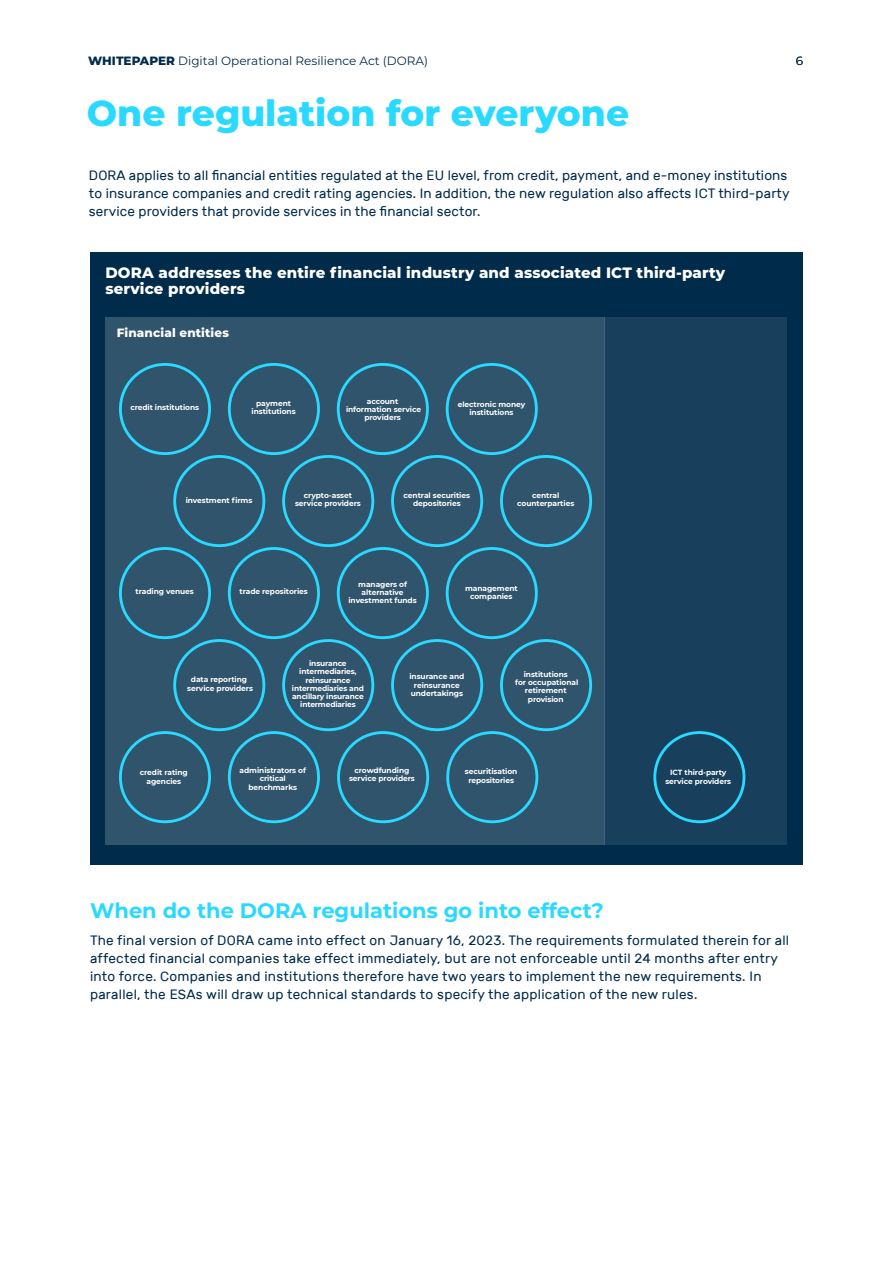
<style>
.page{position:relative;width:893px;height:1263px;background:#fff}
.page>*{position:absolute;margin:0;border:0;box-sizing:border-box;transform-origin:0 0}
.t1{font:800 36px "Montserrat";color:#2ad9ff}
.t2{font:700 21px "Montserrat";color:#2ad9ff}
.t3{font:800 15px/16.5px "Montserrat";letter-spacing:.01em;color:#fff}
.t4{font:13.5px/18px "Rubik";letter-spacing:.015em;color:#002b4a}
.t5{font:12px "Montserrat";color:#002b4a}
.t6{font:800 12px "Montserrat";letter-spacing:.01em;color:#fff}
.t7{font:700 7.5px/8.2px "Montserrat";letter-spacing:-.01em;color:#fff;text-align:center}
.s1{font-weight:800}
</style>
<div class="page">
<div style="left:90px;top:252px;width:713px;height:612px;background:#002b4a"></div>
<div style="left:105px;top:318px;width:500px;height:527px;background:#31546d"></div>
<div style="left:605px;top:318px;width:182px;height:527px;background:#183f5b"></div>
<div style="left:119px;top:363px;width:92px;height:92px;border:3px solid #29d9ff;border-radius:50%"></div>
<div style="left:119px;top:547px;width:92px;height:92px;border:3px solid #29d9ff;border-radius:50%"></div>
<div style="left:119px;top:731px;width:92px;height:92px;border:3px solid #29d9ff;border-radius:50%"></div>
<div style="left:173px;top:455px;width:92px;height:92px;border:3px solid #29d9ff;border-radius:50%"></div>
<div style="left:173px;top:639px;width:92px;height:92px;border:3px solid #29d9ff;border-radius:50%"></div>
<div style="left:228px;top:363px;width:92px;height:92px;border:3px solid #29d9ff;border-radius:50%"></div>
<div style="left:228px;top:547px;width:92px;height:92px;border:3px solid #29d9ff;border-radius:50%"></div>
<div style="left:228px;top:731px;width:92px;height:92px;border:3px solid #29d9ff;border-radius:50%"></div>
<div style="left:282px;top:455px;width:92px;height:92px;border:3px solid #29d9ff;border-radius:50%"></div>
<div style="left:282px;top:639px;width:92px;height:92px;border:3px solid #29d9ff;border-radius:50%"></div>
<div style="left:337px;top:363px;width:92px;height:92px;border:3px solid #29d9ff;border-radius:50%"></div>
<div style="left:337px;top:547px;width:92px;height:92px;border:3px solid #29d9ff;border-radius:50%"></div>
<div style="left:446px;top:731px;width:92px;height:92px;border:3px solid #29d9ff;border-radius:50%"></div>
<div style="left:337px;top:731px;width:92px;height:92px;border:3px solid #29d9ff;border-radius:50%"></div>
<div style="left:391px;top:455px;width:92px;height:92px;border:3px solid #29d9ff;border-radius:50%"></div>
<div style="left:391px;top:639px;width:92px;height:92px;border:3px solid #29d9ff;border-radius:50%"></div>
<div style="left:446px;top:363px;width:92px;height:92px;border:3px solid #29d9ff;border-radius:50%"></div>
<div style="left:446px;top:547px;width:92px;height:92px;border:3px solid #29d9ff;border-radius:50%"></div>
<div style="left:653px;top:731px;width:92px;height:92px;border:3px solid #29d9ff;border-radius:50%"></div>
<div style="left:500px;top:455px;width:92px;height:92px;border:3px solid #29d9ff;border-radius:50%"></div>
<div style="left:500px;top:639px;width:92px;height:92px;border:3px solid #29d9ff;border-radius:50%"></div>
<h3 class="t5" style="left:88px;top:52px;width:341px"><span class="s1">WHITEPAPER</span> Digital Operational Resilience Act (DORA)</h3>
<h3 class="t5" style="left:796px;top:52px;width:9px">6</h3>
<h1 class="t1" style="left:87px;top:87px;width:544px">One regulation for everyone</h1>
<p class="t4" style="left:89px;top:166px;width:702px">DORA applies to all financial entities regulated at the EU level, from credit, payment, and e-money institutions to insurance companies and credit rating agencies. In addition, the new regulation also affects ICT third-party service providers that provide services in the financial sector.</p>
<h3 class="t3" style="left:105px;top:263px;width:621px">DORA addresses the entire financial industry and associated ICT third-party service providers</h3>
<h3 class="t6" style="left:117px;top:324px;width:114px">Financial entities</h3>
<p class="t7" style="left:130px;top:403px;width:70px">credit institutions</p>
<p class="t7" style="left:252px;top:399px;width:46px">payment institutions</p>
<p class="t7" style="left:346px;top:397px;width:77px">account information service providers</p>
<p class="t7" style="left:458px;top:400px;width:69px">electronic money institutions</p>
<p class="t7" style="left:186px;top:495px;width:68px">investment firms</p>
<p class="t7" style="left:295px;top:491px;width:67px">crypto-asset service providers</p>
<p class="t7" style="left:404px;top:491px;width:68px">central securities depositories</p>
<p class="t7" style="left:517px;top:491px;width:59px">central counterparties</p>
<p class="t7" style="left:136px;top:586px;width:60px">trading venues</p>
<p class="t7" style="left:239px;top:586px;width:70px">trade repositories</p>
<p class="t7" style="left:348px;top:580px;width:70px">managers of alternative investment funds</p>
<p class="t7" style="left:465px;top:584px;width:54px">management companies</p>
<p class="t7" style="left:187px;top:675px;width:67px">data reporting service providers</p>
<p class="t7" style="left:292px;top:659px;width:74px">insurance intermediaries, reinsurance intermediaries and ancillary insurance intermediaries</p>
<p class="t7" style="left:409px;top:672px;width:56px">insurance and reinsurance undertakings</p>
<p class="t7" style="left:515px;top:670px;width:65px">institutions<br>for occupational retirement provision</p>
<p class="t7" style="left:140px;top:768px;width:50px">credit rating agencies</p>
<p class="t7" style="left:240px;top:766px;width:68px">administrators of critical benchmarks</p>
<p class="t7" style="left:465px;top:767px;width:54px">securitisation repositories</p>
<p class="t7" style="left:349px;top:766px;width:67px">crowdfunding service providers</p>
<p class="t7" style="left:665px;top:768px;width:67px">ICT third-party service providers</p>
<h2 class="t2" style="left:90px;top:895px;width:515px">When do the DORA regulations go into effect?</h2>
<p class="t4" style="left:90px;top:932px;width:701px">The final version of DORA came into effect on January 16, 2023. The requirements formulated therein for all affected financial companies take effect immediately, but are not enforceable until 24 months after entry into force. Companies and institutions therefore have two years to implement the new requirements. In parallel, the ESAs will draw up technical standards to specify the application of the new rules.</p>
</div>
